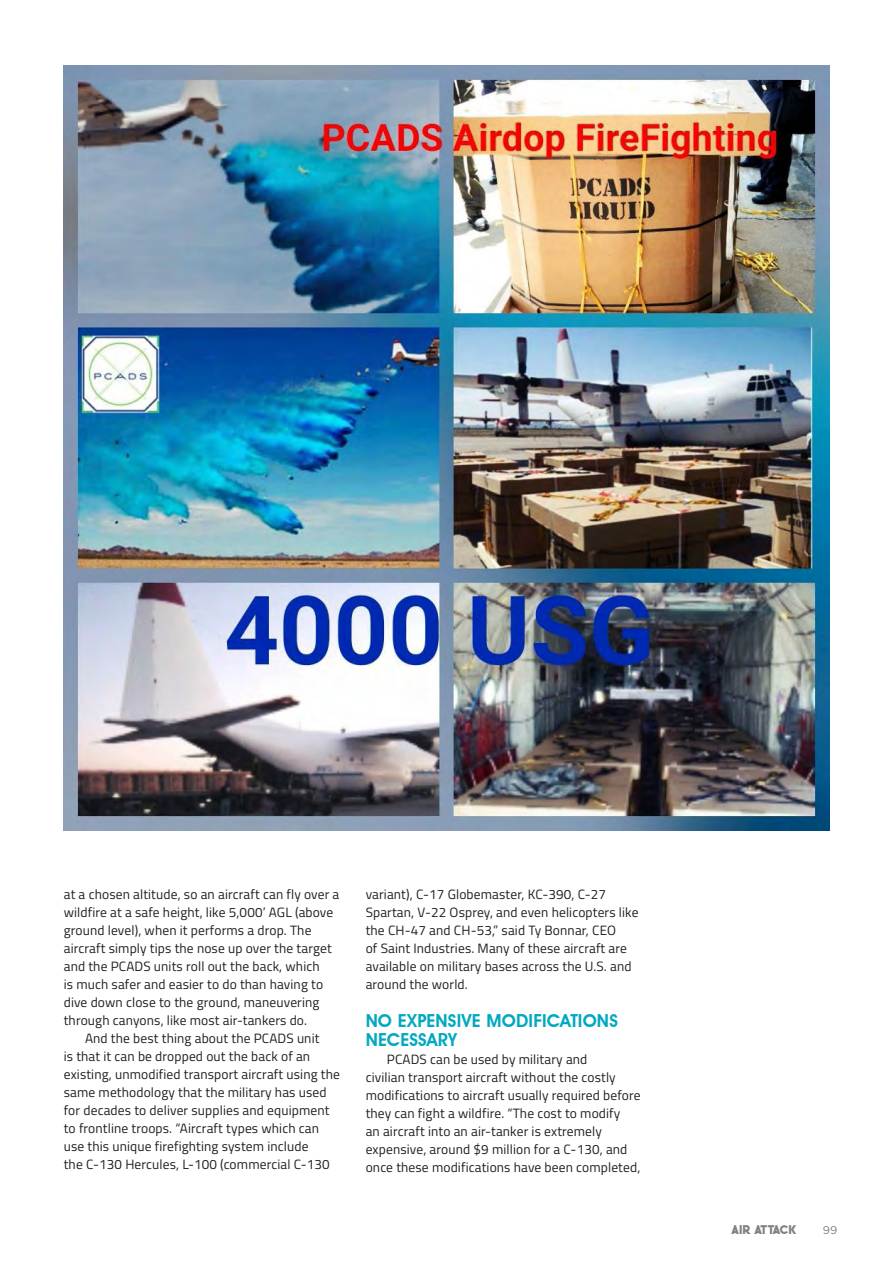
<style>
.page{position:relative;width:893px;height:1263px;background:#fff}
.page>*{position:absolute;margin:0;border:0;box-sizing:border-box;transform-origin:0 0}
.t1{font:600 18px/19.5px "Advantage";letter-spacing:.005em;color:#00a9c0}
.t2{font:13.5px/18px "Titillium";letter-spacing:.01em;color:#231f20}
.t3{font:11.25px "Columbus";letter-spacing:.05em;color:#808285}
.t4{font:11.25px "Gotham";color:#808285}
</style>
<div class="page">
<img style="left:64px;top:65px;width:765px;height:766px">
<p class="t2" style="left:64px;top:884px;width:277px">at a chosen altitude, so an aircraft can fly over a wildfire at a safe height, like 5,000’ AGL (above ground level), when it performs a drop. The aircraft simply tips the nose up over the target and the PCADS units roll out the back, which<br>is much safer and easier to do than having to dive down close to the ground, maneuvering through canyons, like most air-tankers do.</p>
<p class="t2" style="left:64px;top:1028px;width:278px;text-indent:21px">And the best thing about the PCADS unit<br>is that it can be dropped out the back of an existing, unmodified transport aircraft using the same methodology that the military has used for decades to deliver supplies and equipment to frontline troops. “Aircraft types which can use this unique firefighting system include<br>the C-130 Hercules, L-100 (commercial C-130</p>
<p class="t2" style="left:366px;top:884px;width:274px">variant), C-17 Globemaster, KC-390, C-27<br>Spartan, V-22 Osprey, and even helicopters like the CH-47 and CH-53,” said Ty Bonnar, CEO<br>of Saint Industries. Many of these aircraft are available on military bases across the U.S. and around the world.</p>
<h1 class="t1" style="left:366px;top:1010px;width:254px">NO EXPENSIVE MODIFICATIONS<br>NECESSARY</h1>
<p class="t2" style="left:366px;top:1049px;width:276px;text-indent:21px">PCADS can be used by military and<br>civilian transport aircraft without the costly modifications to aircraft usually required before they can fight a wildfire. “The cost to modify<br>an aircraft into an air-tanker is extremely expensive, around $9 million for a C-130, and once these modifications have been completed,</p>
<p class="t3" style="left:731px;top:1224px;width:66px">AIR ATTACK</p>
<p class="t4" style="left:823px;top:1223px;width:16px">99</p>
</div>
